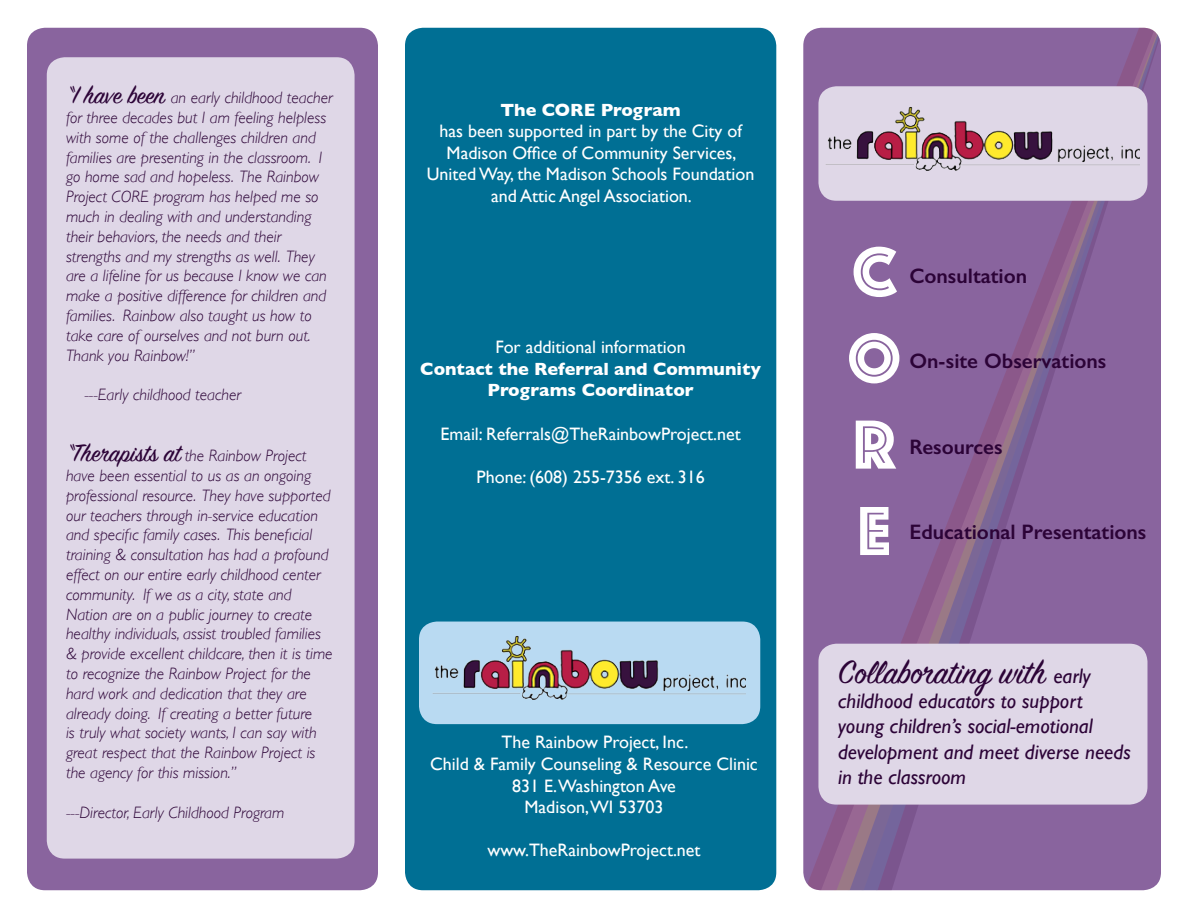
<style>
.page{position:relative;width:1188px;height:918px;background:#fff}
.page>*{position:absolute;margin:0;border:0;box-sizing:border-box;transform-origin:0 0}
.t1{font:72px "Phosphate Inline";color:#fff}
.t2{font:36px "Sign Painter House Script";color:#2c0337}
.t3{font:italic 21px/25.2px "Gill Sans";color:#2c0337}
.t4{font:600 21px "Gill Sans";color:#2c0337}
.t5{font:18px/21.6px "Gill Sans";color:#fff;text-align:center}
.t6{font:700 18px/21.6px "Gill Sans";color:#fff;text-align:center}
.t7{font:italic 300 16.5px/19.8px "Gill Sans";color:#2c0337}
.s1{font-family:"Sign Painter House Script";font-weight:400;font-style:normal;font-size:27px}
.s2{font-family:"Gill Sans";font-style:italic;font-size:21px}
</style>
<div class="page">
<svg style="left:803px;top:28px;width:358px;height:862px;background:#89649c"></svg>
<div style="left:405px;top:28px;width:371px;height:862px;background:#006f94;border-radius:18px"></div>
<div style="left:27px;top:28px;width:351px;height:862px;background:#89649e;border-radius:18px"></div>
<div style="left:47px;top:57px;width:308px;height:802px;background:#dfd7e7;border-radius:18px"></div>
<div style="left:818px;top:86px;width:329px;height:115px;background:#dfd7e7;border-radius:18px"></div>
<div style="left:419px;top:622px;width:341px;height:102px;background:#b9daf2;border-radius:18px"></div>
<div style="left:818px;top:644px;width:329px;height:161px;background:#dfd7e7;border-radius:18px"></div>
<img style="left:825px;top:107px;width:315px;height:63px">
<img style="left:432px;top:636px;width:313px;height:63px">
<p class="t7" style="left:66px;top:88px;width:268px"><span class="s1">“I have been</span> an early childhood teacher for three decades but I am feeling helpless with some of the challenges children and families are presenting in the classroom. I go home sad and hopeless. The Rainbow Project CORE program has helped me so much in dealing with and understanding their behaviors, the needs and their strengths and my strengths as well. They are a lifeline for us because I know we can make a positive difference for children and families. Rainbow also taught us how to take care of ourselves and not burn out.<br>Thank you Rainbow!”</p>
<p class="t7" style="left:84px;top:385px;width:158px">---Early childhood teacher</p>
<p class="t7" style="left:66px;top:446px;width:268px"><span class="s1">“Therapists at</span> the Rainbow Project have been essential to us as an ongoing professional resource. They have supported our teachers through in-service education and specific family cases. This beneficial training &amp; consultation has had a profound effect on our entire early childhood center community. If we as a city, state and Nation are on a public journey to create healthy individuals, assist troubled families &amp; provide excellent childcare, then it is time to recognize the Rainbow Project for the hard work and dedication that they are already doing. If creating a better future<br>is truly what society wants, I can say with great respect that the Rainbow Project is the agency for this mission.”</p>
<p class="t7" style="left:66px;top:802px;width:220px">---Director, Early Childhood Program</p>
<p class="t6" style="left:500px;top:98px;width:182px">The CORE Program</p>
<p class="t5" style="left:427px;top:120px;width:329px">has been supported in part by the City of Madison Office of Community Services, United Way, the Madison Schools Foundation and Attic Angel Association.</p>
<p class="t5" style="left:496px;top:336px;width:192px">For additional information</p>
<p class="t6" style="left:420px;top:358px;width:342px">Contact the Referral and Community<br>Programs Coordinator</p>
<p class="t5" style="left:440px;top:423px;width:302px">Email: Referrals@TheRainbowProject.net</p>
<p class="t5" style="left:477px;top:466px;width:230px">Phone: (608) 255-7356 ext. 316</p>
<p class="t5" style="left:502px;top:731px;width:188px">The Rainbow Project, Inc.</p>
<p class="t5" style="left:430px;top:753px;width:329px">Child &amp; Family Counseling &amp; Resource Clinic</p>
<p class="t5" style="left:512px;top:775px;width:165px">831 E.Washington Ave</p>
<p class="t5" style="left:525px;top:796px;width:140px">Madison,WI 53703</p>
<p class="t5" style="left:487px;top:839px;width:215px">www.TheRainbowProject.net</p>
<p class="t1" style="left:852px;top:221px;width:46px">C</p>
<p class="t1" style="left:848px;top:307px;width:55px">O</p>
<p class="t1" style="left:853px;top:393px;width:43px">R</p>
<p class="t1" style="left:858px;top:480px;width:35px">E</p>
<p class="t4" style="left:909px;top:263px;width:119px">Consultation</p>
<p class="t4" style="left:909px;top:349px;width:199px">On-site Observations</p>
<p class="t4" style="left:909px;top:434px;width:95px">Resources</p>
<p class="t4" style="left:909px;top:520px;width:239px">Educational Presentations</p>
<p class="t2" style="left:838px;top:650px;width:254px">Collaborating with <span class="s2">early</span></p>
<p class="t3" style="left:838px;top:688px;width:294px">childhood educators to support young children’s social-emotional development and meet diverse needs in the classroom</p>
</div>
